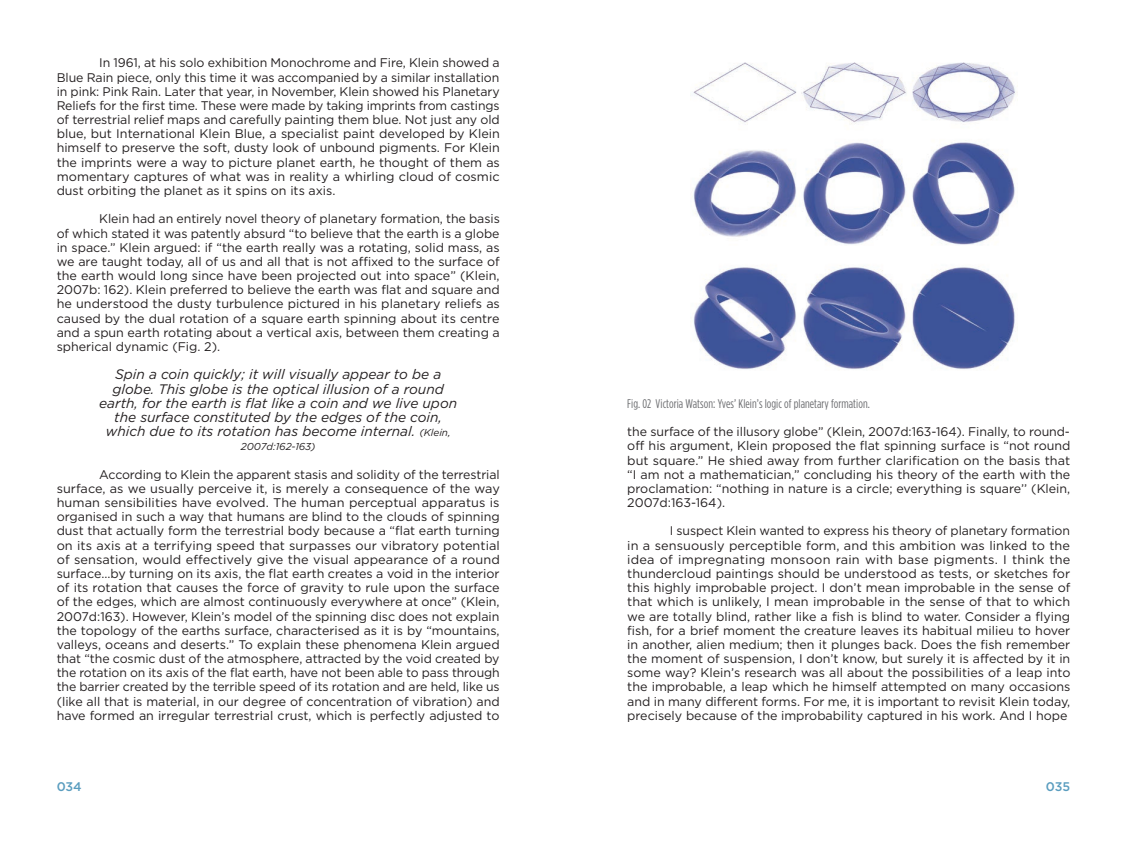
<style>
.page{position:relative;width:1127px;height:851px;background:#fff}
.page>*{position:absolute;margin:0;border:0;box-sizing:border-box;transform-origin:0 0}
.t1{font:italic 13.75px/14.1px "Gotham";color:#231f20;text-align:center}
.t2{font:12.5px/14.1px "Gotham";color:#231f20;text-align:justify}
.t3{font:condensed 12.5px "Gotham";letter-spacing:.005em;color:#6c6d70}
.t4{font:500 12.5px "Gotham";color:#5a9dbf}
.t5{font:italic 10px "Gotham";color:#231f20}
.s1{font-size:10px}
</style>
<div class="page">
<img style="left:692px;top:62px;width:324px;height:307px">
<p class="t2" style="left:57px;top:56px;width:445px;text-indent:43px">In 1961, at his solo exhibition Monochrome and Fire, Klein showed a Blue Rain piece, only this time it was accompanied by a similar installation in pink: Pink Rain. Later that year, in November, Klein showed his Planetary Reliefs for the first time. These were made by taking imprints from castings of terrestrial relief maps and carefully painting them blue. Not just any old blue, but International Klein Blue, a specialist paint developed by Klein himself to preserve the soft, dusty look of unbound pigments. For Klein the imprints were a way to picture planet earth, he thought of them as momentary captures of what was in reality a whirling cloud of cosmic dust orbiting the planet as it spins on its axis.</p>
<p class="t2" style="left:57px;top:212px;width:445px;text-indent:43px">Klein had an entirely novel theory of planetary formation, the basis of which stated it was patently absurd “to believe that the earth is a globe in space.” Klein argued: if “the earth really was a rotating, solid mass, as we are taught today, all of us and all that is not affixed to the surface of the earth would long since have been projected out into space” (Klein, 2007b: 162). Klein preferred to believe the earth was flat and square and he understood the dusty turbulence pictured in his planetary reliefs as caused by the dual rotation of a square earth spinning about its centre and a spun earth rotating about a vertical axis, between them creating a spherical dynamic (Fig. 2).</p>
<p class="t1" style="left:99px;top:367px;width:359px">Spin a coin quickly; it will visually appear to be a globe. This globe is the optical illusion of a round earth, for the earth is flat like a coin and we live upon the surface constituted by the edges of the coin, which due to its rotation has become internal. <span class="s1">(Klein,</span></p>
<p class="t5" style="left:241px;top:441px;width:77px">2007d:162-163)</p>
<p class="t2" style="left:57px;top:467px;width:445px;text-indent:43px">According to Klein the apparent stasis and solidity of the terrestrial surface, as we usually perceive it, is merely a consequence of the way human sensibilities have evolved. The human perceptual apparatus is organised in such a way that humans are blind to the clouds of spinning dust that actually form the terrestrial body because a “flat earth turning on its axis at a terrifying speed that surpasses our vibratory potential of sensation, would effectively give the visual appearance of a round surface…by turning on its axis, the flat earth creates a void in the interior of its rotation that causes the force of gravity to rule upon the surface of the edges, which are almost continuously everywhere at once” (Klein, 2007d:163). However, Klein’s model of the spinning disc does not explain the topology of the earths surface, characterised as it is by “mountains, valleys, oceans and deserts.” To explain these phenomena Klein argued that “the cosmic dust of the atmosphere, attracted by the void created by the rotation on its axis of the flat earth, have not been able to pass through the barrier created by the terrible speed of its rotation and are held, like us (like all that is material, in our degree of concentration of vibration) and have formed an irregular terrestrial crust, which is perfectly adjusted to</p>
<p class="t3" style="left:627px;top:396px;width:244px">Fig. 02 Victoria Watson: Yves’ Klein’s logic of planetary formation.</p>
<p class="t2" style="left:627px;top:424px;width:445px">the surface of the illusory globe” (Klein, 2007d:163-164). Finally, to round&shy;off his argument, Klein proposed the flat spinning surface is “not round but square.” He shied away from further clarification on the basis that “I am not a mathematician,” concluding his theory of the earth with the proclamation: “nothing in nature is a circle; everything is square’’ (Klein, 2007d:163-164).</p>
<p class="t2" style="left:627px;top:523px;width:445px;text-indent:43px">I suspect Klein wanted to express his theory of planetary formation in a sensuously perceptible form, and this ambition was linked to the idea of impregnating monsoon rain with base pigments. I think the thundercloud paintings should be understood as tests, or sketches for this highly improbable project. I don’t mean improbable in the sense of that which is unlikely, I mean improbable in the sense of that to which we are totally blind, rather like a fish is blind to water. Consider a flying fish, for a brief moment the creature leaves its habitual milieu to hover in another, alien medium; then it plunges back. Does the fish remember the moment of suspension, I don’t know, but surely it is affected by it in some way? Klein’s research was all about the possibilities of a leap into the improbable, a leap which he himself attempted on many occasions and in many different forms. For me, it is important to revisit Klein today, precisely because of the improbability captured in his work. And I hope</p>
<p class="t4" style="left:57px;top:779px;width:27px">034</p>
<p class="t4" style="left:1046px;top:779px;width:26px">035</p>
</div>
